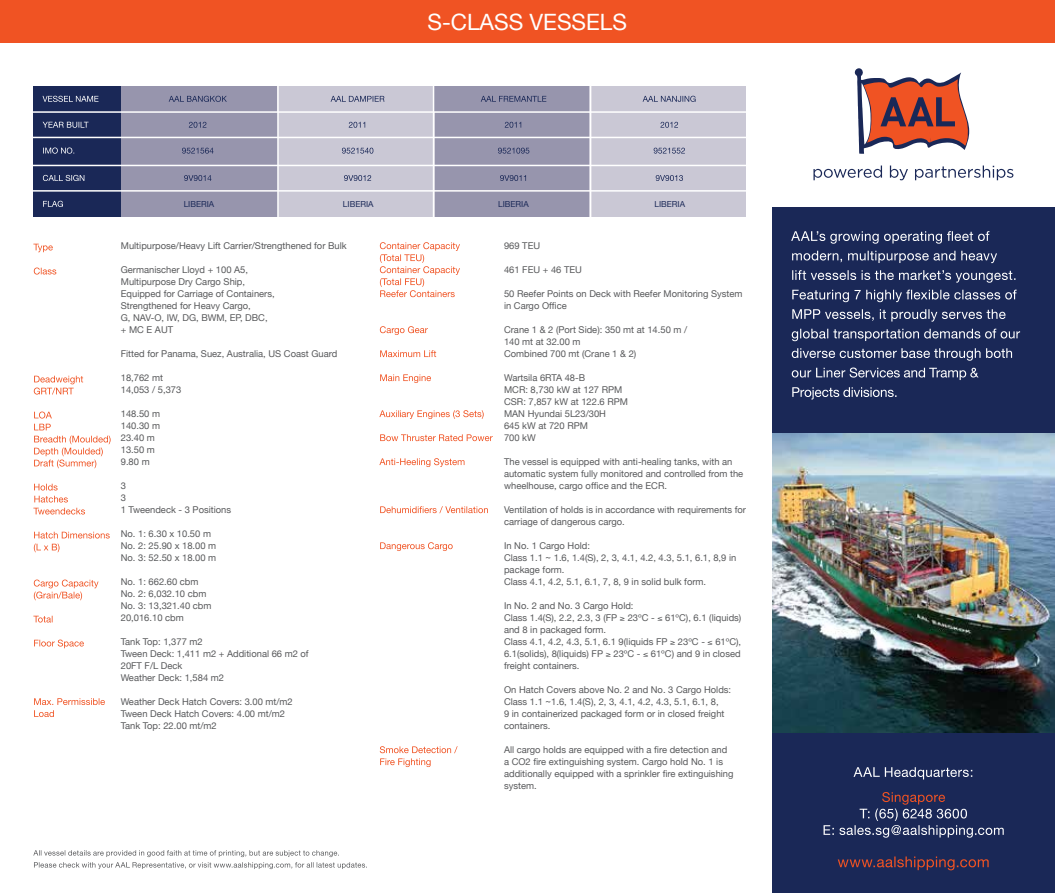
<style>
.page{position:relative;width:1055px;height:893px;background:#fff}
.page>*{position:absolute;margin:0;border:0;box-sizing:border-box;transform-origin:0 0}
.t1{font:22.5px "Helvetica Neue";color:#fff}
.t2{font:9.3px/12px "Helvetica Neue";color:#58595b}
.t3{font:8.25px "Helvetica Neue";color:#1a2857}
</style>
<div class="page">
<div style="left:0;top:0;width:1054px;height:43px;background:#f05323"></div>
<svg style="left:813px;top:166px;width:69px;height:14px"></svg>
<svg style="left:889px;top:166px;width:19px;height:14px"></svg>
<svg style="left:915px;top:166px;width:98px;height:14px"></svg>
<svg style="left:854px;top:68px;width:115px;height:86px"></svg>
<div style="left:772px;top:207px;width:282px;height:686px;background:#1a2857"></div>
<div style="left:122px;top:113px;width:156px;height:104px;background:#9795ad"></div>
<div style="left:434px;top:113px;width:156px;height:104px;background:#9795ad"></div>
<div style="left:278px;top:113px;width:156px;height:104px;background:#cac8d5"></div>
<div style="left:590px;top:113px;width:156px;height:104px;background:#cac8d5"></div>
<div style="left:33px;top:86px;width:88px;height:26px;background:#1a2857"></div>
<div style="left:33px;top:113px;width:88px;height:104px;background:#1a2857"></div>
<div style="left:122px;top:86px;width:156px;height:26px;background:#9795ad"></div>
<div style="left:277px;top:86px;width:157px;height:26px;background:#cac8d5"></div>
<div style="left:434px;top:86px;width:156px;height:26px;background:#9795ad"></div>
<div style="left:590px;top:86px;width:156px;height:26px;background:#cac8d5"></div>
<svg style="left:43px;top:201px;width:20px;height:6px"></svg>
<svg style="left:43px;top:175px;width:41px;height:6px"></svg>
<svg style="left:43px;top:147px;width:31px;height:7px"></svg>
<svg style="left:43px;top:122px;width:45px;height:6px"></svg>
<svg style="left:43px;top:96px;width:55px;height:6px"></svg>
<svg style="left:34px;top:698px;width:71px;height:19px"></svg>
<svg style="left:34px;top:640px;width:50px;height:8px"></svg>
<svg style="left:33px;top:616px;width:20px;height:6px"></svg>
<svg style="left:34px;top:580px;width:64px;height:20px"></svg>
<svg style="left:34px;top:544px;width:25px;height:8px"></svg>
<svg style="left:34px;top:532px;width:76px;height:6px"></svg>
<svg style="left:33px;top:508px;width:52px;height:6px"></svg>
<svg style="left:34px;top:484px;width:24px;height:6px"></svg>
<svg style="left:34px;top:436px;width:77px;height:32px"></svg>
<svg style="left:34px;top:412px;width:18px;height:18px"></svg>
<svg style="left:34px;top:376px;width:49px;height:19px"></svg>
<svg style="left:34px;top:268px;width:22px;height:7px"></svg>
<svg style="left:33px;top:244px;width:20px;height:8px"></svg>
<svg style="left:380px;top:746px;width:77px;height:21px"></svg>
<svg style="left:380px;top:542px;width:72px;height:9px"></svg>
<svg style="left:380px;top:506px;width:108px;height:7px"></svg>
<svg style="left:379px;top:458px;width:85px;height:9px"></svg>
<svg style="left:380px;top:434px;width:112px;height:7px"></svg>
<svg style="left:380px;top:374px;width:51px;height:9px"></svg>
<svg style="left:380px;top:350px;width:56px;height:7px"></svg>
<svg style="left:380px;top:326px;width:48px;height:9px"></svg>
<svg style="left:380px;top:242px;width:80px;height:55px"></svg>
<svg style="left:837px;top:856px;width:151px;height:14px"></svg>
<svg style="left:823px;top:792px;width:180px;height:46px"></svg>
<svg style="left:853px;top:767px;width:119px;height:12px"></svg>
<svg style="left:33px;top:850px;width:334px;height:19px"></svg>
<hr style="left:433px;top:83px;width:1px;height:158px;background:#fff">
<hr style="left:590px;top:82px;width:1px;height:158px;background:#fff">
<hr style="left:277px;top:79px;width:2px;height:158px;background:#fff">
<hr style="left:23px;top:111px;width:728px;height:2px;background:#fff">
<hr style="left:23px;top:165px;width:728px;height:1px;background:#fff">
<hr style="left:23px;top:137px;width:728px;height:1px;background:#fff">
<hr style="left:23px;top:190px;width:728px;height:2px;background:#fff">
<svg style="left:792px;top:387px;width:104px;height:13px"></svg>
<svg style="left:791px;top:367px;width:187px;height:13px"></svg>
<svg style="left:791px;top:348px;width:221px;height:13px"></svg>
<svg style="left:791px;top:329px;width:229px;height:12px"></svg>
<svg style="left:792px;top:309px;width:213px;height:13px"></svg>
<svg style="left:792px;top:290px;width:224px;height:12px"></svg>
<svg style="left:792px;top:270px;width:223px;height:13px"></svg>
<svg style="left:792px;top:251px;width:205px;height:12px"></svg>
<svg style="left:791px;top:231px;width:198px;height:13px"></svg>
<svg style="left:34px;top:496px;width:34px;height:6px"></svg>
<svg style="left:379px;top:410px;width:104px;height:9px"></svg>
<svg style="left:500px;top:175px;width:26px;height:6px"></svg>
<svg style="left:498px;top:148px;width:31px;height:6px"></svg>
<svg style="left:504px;top:122px;width:17px;height:6px"></svg>
<svg style="left:480px;top:96px;width:66px;height:6px"></svg>
<svg style="left:344px;top:175px;width:27px;height:6px"></svg>
<svg style="left:342px;top:148px;width:31px;height:6px"></svg>
<svg style="left:349px;top:122px;width:16px;height:6px"></svg>
<svg style="left:330px;top:96px;width:54px;height:6px"></svg>
<svg style="left:655px;top:175px;width:28px;height:6px"></svg>
<svg style="left:653px;top:148px;width:32px;height:6px"></svg>
<svg style="left:660px;top:122px;width:18px;height:6px"></svg>
<svg style="left:642px;top:96px;width:53px;height:6px"></svg>
<svg style="left:184px;top:175px;width:27px;height:6px"></svg>
<svg style="left:182px;top:148px;width:31px;height:6px"></svg>
<svg style="left:189px;top:122px;width:17px;height:6px"></svg>
<svg style="left:169px;top:96px;width:58px;height:6px"></svg>
<img style="left:772px;top:433px;width:282px;height:299px">
<h1 class="t1" style="left:427px;top:5px;width:201px">S-CLASS VESSELS</h1>
<p class="t3" style="left:184px;top:199px;width:32px">LIBERIA</p>
<p class="t3" style="left:343px;top:199px;width:32px">LIBERIA</p>
<p class="t3" style="left:498px;top:199px;width:32px">LIBERIA</p>
<p class="t3" style="left:654px;top:199px;width:32px">LIBERIA</p>
<p class="t2" style="left:121px;top:241px;width:227px">Multipurpose/Heavy Lift Carrier/Strengthened for Bulk</p>
<p class="t2" style="left:121px;top:265px;width:155px">Germanischer Lloyd + 100 A5,<br>Multipurpose Dry Cargo Ship,<br>Equipped for Carriage of Containers,<br>Strengthened for Heavy Cargo,<br>G, NAV-O, IW, DG, BWM, EP, DBC, + MC E AUT</p>
<p class="t2" style="left:121px;top:349px;width:218px">Fitted for Panama, Suez, Australia, US Coast Guard</p>
<p class="t2" style="left:121px;top:373px;width:62px">18,762 mt<br>14,053 / 5,373</p>
<p class="t2" style="left:121px;top:409px;width:41px">148.50 m<br>140.30 m<br>23.40 m<br>13.50 m<br>9.80 m</p>
<p class="t2" style="left:121px;top:481px;width:112px">3<br>3<br>1 Tweendeck - 3 Positions</p>
<p class="t2" style="left:121px;top:529px;width:97px">No. 1: 6.30 x 10.50 m<br>No. 2: 25.90 x 18.00 m<br>No. 3: 52.50 x 18.00 m</p>
<p class="t2" style="left:121px;top:577px;width:92px">No. 1: 662.60 cbm<br>No. 2: 6,032.10 cbm<br>No. 3: 13,321.40 cbm<br>20,016.10 cbm</p>
<p class="t2" style="left:121px;top:637px;width:189px">Tank Top: 1,377 m2<br>Tween Deck: 1,411 m2 + Additional 66 m2 of<br>20FT F/L Deck<br>Weather Deck: 1,584 m2</p>
<p class="t2" style="left:121px;top:697px;width:173px">Weather Deck Hatch Covers: 3.00 mt/m2<br>Tween Deck Hatch Covers: 4.00 mt/m2<br>Tank Top: 22.00 mt/m2</p>
<p class="t2" style="left:504px;top:241px;width:38px">969 TEU</p>
<p class="t2" style="left:504px;top:265px;width:79px">461 FEU + 46 TEU</p>
<p class="t2" style="left:504px;top:289px;width:240px">50 Reefer Points on Deck with Reefer Monitoring System in Cargo Office</p>
<p class="t2" style="left:504px;top:325px;width:185px">Crane 1 &amp; 2 (Port Side): 350 mt at 14.50 m /<br>140 mt at 32.00 m<br>Combined 700 mt (Crane 1 &amp; 2)</p>
<p class="t2" style="left:504px;top:373px;width:126px">Wartsila 6RTA 48-B<br>MCR: 8,730 kW at 127 RPM<br>CSR: 7,857 kW at 122.6 RPM<br>MAN Hyundai 5L23/30H<br>645 kW at 720 RPM<br>700 kW</p>
<p class="t2" style="left:504px;top:457px;width:241px">The vessel is equipped with anti-healing tanks, with an automatic system fully monitored and controlled from the wheelhouse, cargo office and the ECR.</p>
<p class="t2" style="left:504px;top:505px;width:243px">Ventilation of holds is in accordance with requirements for carriage of dangerous cargo.</p>
<p class="t2" style="left:504px;top:541px;width:234px">In No. 1 Cargo Hold:<br>Class 1.1 ~ 1.6, 1.4(S), 2, 3, 4.1, 4.2, 4.3, 5.1, 6.1, 8,9 in package form.<br>Class 4.1, 4.2, 5.1, 6.1, 7, 8, 9 in solid bulk form.</p>
<p class="t2" style="left:504px;top:601px;width:239px">In No. 2 and No. 3 Cargo Hold:<br>Class 1.4(S), 2.2, 2.3, 3 (FP ≥ 23ºC - ≤ 61ºC), 6.1 (liquids) and 8 in packaged form.<br>Class 4.1, 4.2, 4.3, 5.1, 6.1 9(liquids FP ≥ 23ºC - ≤ 61ºC), 6.1(solids), 8(liquids) FP ≥ 23ºC - ≤ 61ºC) and 9 in closed freight containers.</p>
<p class="t2" style="left:504px;top:685px;width:229px">On Hatch Covers above No. 2 and No. 3 Cargo Holds:<br>Class 1.1 ~1.6, 1.4(S), 2, 3, 4.1, 4.2, 4.3, 5.1, 6.1, 8,<br>9 in containerized packaged form or in closed freight containers.</p>
<p class="t2" style="left:504px;top:745px;width:231px">All cargo holds are equipped with a fire detection and a CO2 fire extinguishing system. Cargo hold No. 1 is additionally equipped with a sprinkler fire extinguishing system.</p>
</div>
